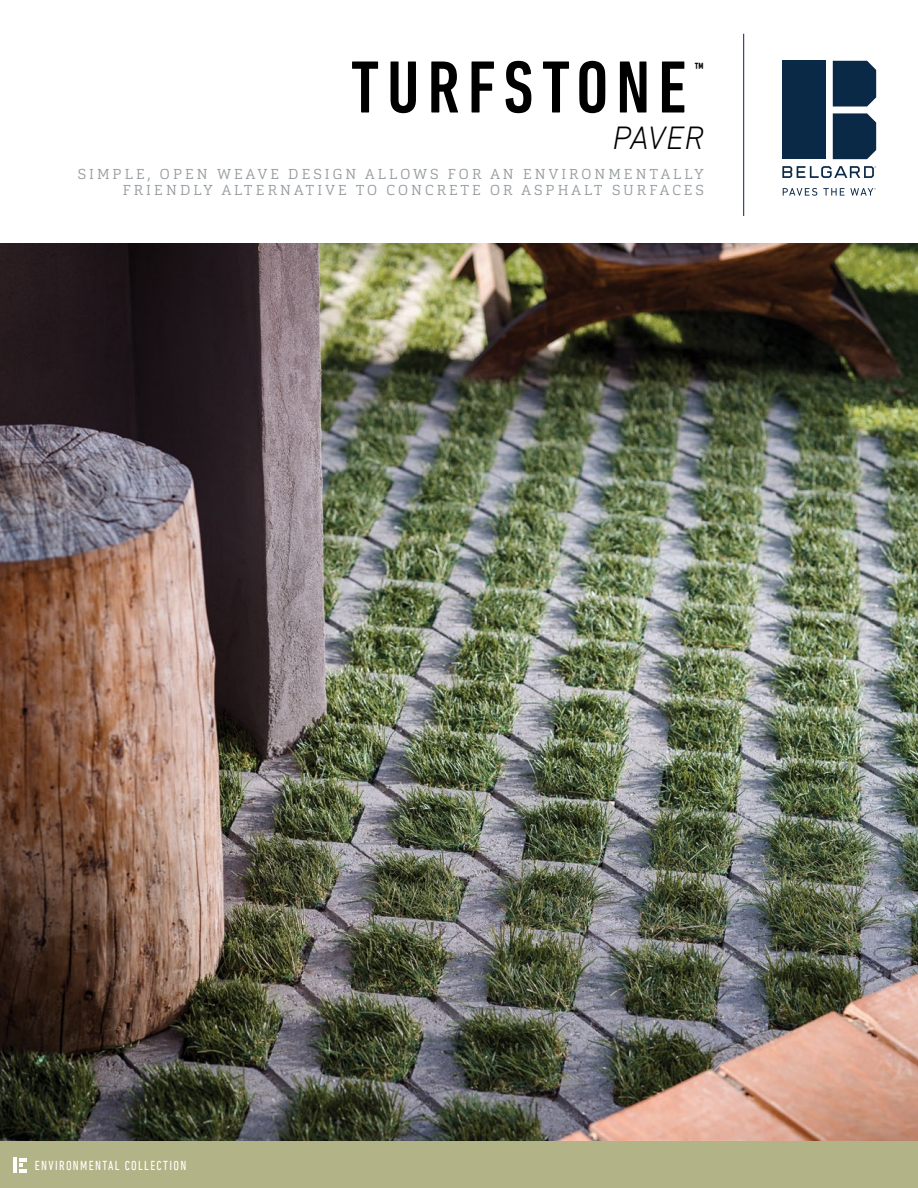
<style>
.page{position:relative;width:918px;height:1188px;background:#fff}
.page>*{position:absolute;margin:0;border:0;box-sizing:border-box;transform-origin:0 0}
.t1{font:500 condensed 75px "DIN Next LT Pro";letter-spacing:.1em;color:#000}
.t2{font:italic 300 33px "DIN Next LT Pro";letter-spacing:-.005em;color:#000}
.t3{font:500 condensed 14.85px "DIN Next LT Pro";color:#000}
.t4{font:300 14.25px/16.5px "Cargan";letter-spacing:.215em;color:#959b9f;text-align:right}
.t5{font:condensed 13.35px "DIN Next LT Pro";letter-spacing:.1em;color:#fff}
</style>
<div class="page">
<hr style="left:743px;top:34px;width:1px;height:182px;background:#0a2947">
<div style="left:833px;top:61px;width:43px;height:46px;background:#0a2947"></div>
<div style="left:833px;top:113px;width:43px;height:46px;background:#0a2947"></div>
<div style="left:782px;top:61px;width:44px;height:98px;background:#0a2947"></div>
<svg style="left:782px;top:166px;width:94px;height:12px"></svg>
<svg style="left:783px;top:188px;width:34px;height:8px"></svg>
<svg style="left:823px;top:188px;width:53px;height:8px"></svg>
<div style="left:0;top:1141px;width:918px;height:47px;background:#b2b386"></div>
<svg style="left:19px;top:1158px;width:8px;height:15px"></svg>
<hr style="left:14px;top:1158px;width:3px;height:15px;background:#fff">
<img style="left:0;top:243px;width:918px;height:898px">
<h1 class="t1" style="left:351px;top:45px;width:337px">TURFSTONE</h1>
<p class="t3" style="left:694px;top:59px;width:11px">™</p>
<h2 class="t2" style="left:612px;top:118px;width:93px">PAVER</h2>
<p class="t4" style="left:78px;top:165px;width:628px">SIMPLE, OPEN WEAVE DESIGN ALLOWS FOR AN ENVIRONMENTALLY<br>FRIENDLY ALTERNATIVE TO CONCRETE OR ASPHALT SURFACES</p>
<p class="t5" style="left:35px;top:1158px;width:153px">ENVIRONMENTAL COLLECTION</p>
</div>
